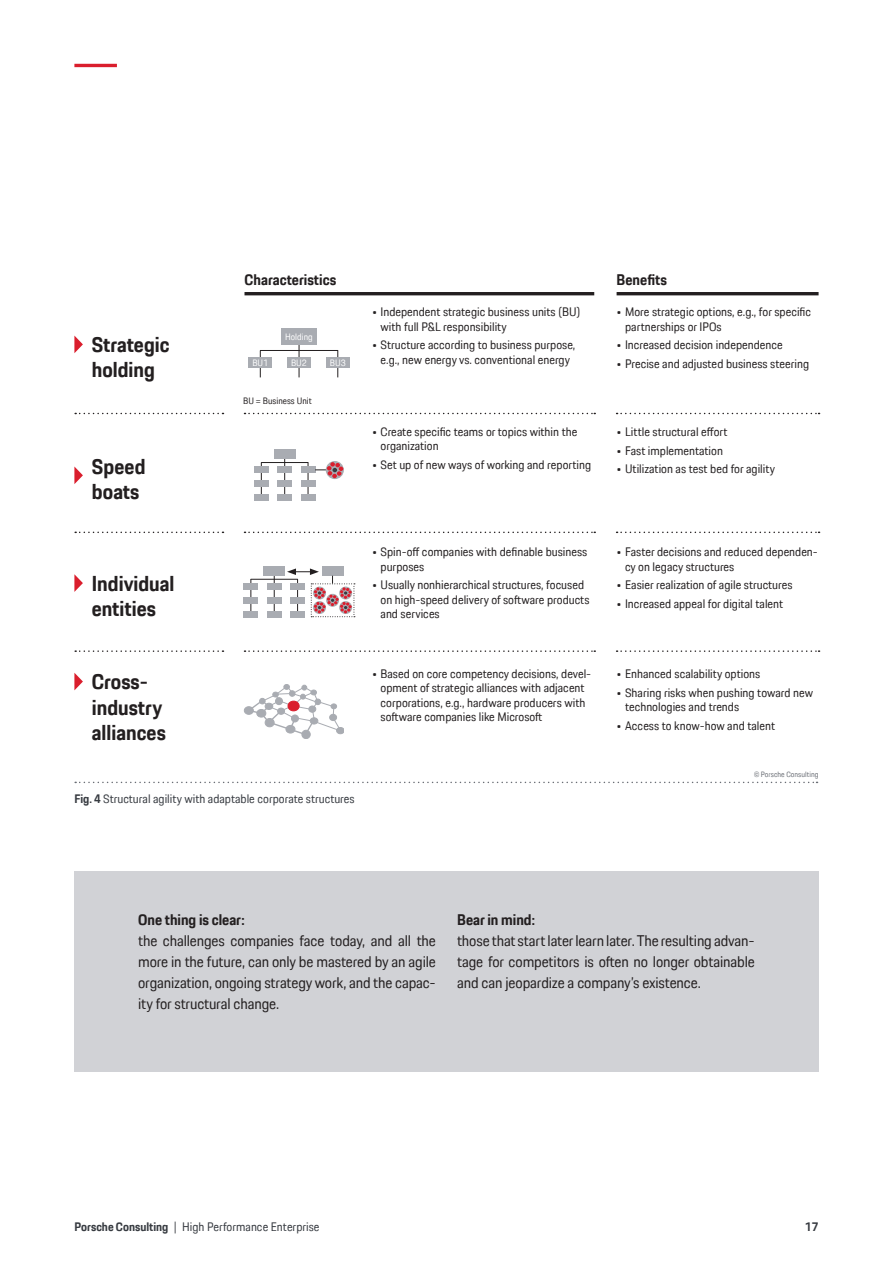
<style>
.page{position:relative;width:893px;height:1263px;background:#fff}
.page>*{position:absolute;margin:0;border:0;box-sizing:border-box;transform-origin:0 0}
.t1{font:700 21px/25.2px "Porsche Next TT";color:#231f20}
.t2{font:15px/21px "Porsche Next TT";letter-spacing:-.01em;color:#231f20;text-align:justify}
.t3{font:700 15px "Porsche Next TT";color:#231f20}
.t4{font:12px/14.4px "Porsche Next TT";color:#231f20}
.t5{font:12px "Porsche Next TT";color:#373b41}
.t6{font:700 12px "Porsche Next TT";color:#373b41}
.t7{font:9px "Porsche Next TT";color:#fff}
.t8{font:9px "Porsche Next TT";color:#231f20}
.t9{font:7.5px "Porsche Next TT";color:#696d74}
.s1{font-weight:700}
</style>
<div class="page">
<hr style="left:74px;top:64px;width:43px;height:3px;background:#da1e2d">
<svg style="left:75px;top:782px;width:742px;height:1px"></svg>
<hr style="left:244px;top:292px;width:350px;height:3px;background:#231f20">
<svg style="left:244px;top:413px;width:351px;height:1px"></svg>
<hr style="left:617px;top:292px;width:202px;height:3px;background:#231f20">
<svg style="left:617px;top:413px;width:203px;height:1px"></svg>
<svg style="left:244px;top:532px;width:351px;height:1px"></svg>
<svg style="left:617px;top:532px;width:203px;height:1px"></svg>
<svg style="left:244px;top:650px;width:351px;height:2px"></svg>
<svg style="left:75px;top:413px;width:148px;height:1px"></svg>
<svg style="left:75px;top:532px;width:148px;height:1px"></svg>
<svg style="left:75px;top:650px;width:148px;height:2px"></svg>
<svg style="left:617px;top:650px;width:203px;height:2px"></svg>
<svg style="left:74px;top:336px;width:9px;height:17px"></svg>
<svg style="left:74px;top:574px;width:9px;height:18px"></svg>
<svg style="left:74px;top:673px;width:9px;height:17px"></svg>
<svg style="left:74px;top:466px;width:9px;height:18px"></svg>
<hr style="left:274px;top:575px;width:1px;height:36px;background:#231f20">
<hr style="left:251px;top:579px;width:1px;height:32px;background:#231f20">
<hr style="left:251px;top:579px;width:47px;height:1px;background:#231f20">
<div style="left:264px;top:566px;width:21px;height:10px;background:#a9acb2"></div>
<div style="left:267px;top:583px;width:14px;height:7px;background:#a9acb2"></div>
<div style="left:267px;top:597px;width:14px;height:6px;background:#a9acb2"></div>
<div style="left:267px;top:611px;width:14px;height:6px;background:#a9acb2"></div>
<div style="left:244px;top:583px;width:14px;height:7px;background:#a9acb2"></div>
<div style="left:244px;top:597px;width:14px;height:6px;background:#a9acb2"></div>
<div style="left:244px;top:611px;width:14px;height:6px;background:#a9acb2"></div>
<div style="left:322px;top:566px;width:21px;height:10px;background:#a9acb2"></div>
<svg style="left:287px;top:568px;width:68px;height:49px"></svg>
<hr style="left:284px;top:458px;width:1px;height:37px;background:#231f20">
<hr style="left:308px;top:462px;width:1px;height:33px;background:#231f20">
<hr style="left:261px;top:462px;width:1px;height:33px;background:#231f20">
<hr style="left:261px;top:462px;width:47px;height:1px;background:#231f20">
<div style="left:274px;top:449px;width:21px;height:10px;background:#a9acb2"></div>
<div style="left:278px;top:466px;width:14px;height:7px;background:#a9acb2"></div>
<div style="left:278px;top:480px;width:14px;height:7px;background:#a9acb2"></div>
<div style="left:278px;top:494px;width:14px;height:7px;background:#a9acb2"></div>
<div style="left:301px;top:466px;width:14px;height:7px;background:#a9acb2"></div>
<div style="left:301px;top:480px;width:14px;height:7px;background:#a9acb2"></div>
<div style="left:301px;top:494px;width:14px;height:7px;background:#a9acb2"></div>
<div style="left:254px;top:466px;width:14px;height:7px;background:#a9acb2"></div>
<div style="left:254px;top:480px;width:14px;height:7px;background:#a9acb2"></div>
<div style="left:254px;top:494px;width:14px;height:7px;background:#a9acb2"></div>
<svg style="left:326px;top:461px;width:18px;height:18px"></svg>
<svg style="left:315px;top:462px;width:28px;height:16px"></svg>
<hr style="left:299px;top:344px;width:1px;height:33px;background:#231f20">
<svg style="left:260px;top:351px;width:1px;height:26px"></svg>
<svg style="left:337px;top:351px;width:1px;height:26px"></svg>
<hr style="left:260px;top:350px;width:78px;height:1px;background:#231f20">
<div style="left:281px;top:329px;width:36px;height:16px;background:#a9acb2"></div>
<div style="left:287px;top:357px;width:24px;height:11px;background:#a9acb2"></div>
<div style="left:326px;top:357px;width:24px;height:11px;background:#a9acb2"></div>
<div style="left:248px;top:357px;width:24px;height:11px;background:#a9acb2"></div>
<div style="left:336px;top:727px;width:8px;height:7px;border:1px solid #a9acb2;border-radius:50%"></div>
<div style="left:302px;top:730px;width:9px;height:8px;border:1px solid #a9acb2;border-radius:50%"></div>
<div style="left:244px;top:707px;width:9px;height:7px;background:#a9acb2;border-radius:50%"></div>
<div style="left:244px;top:706px;width:10px;height:9px;border:1px solid #a9acb2;border-radius:50%"></div>
<svg style="left:247px;top:684px;width:95px;height:52px"></svg>
<div style="left:74px;top:872px;width:745px;height:200px;background:#d1d2d6"></div>
<h1 class="t1" style="left:92px;top:332px;width:79px">Strategic holding</h1>
<h1 class="t1" style="left:92px;top:454px;width:55px">Speed boats</h1>
<h1 class="t1" style="left:92px;top:571px;width:84px">Individual entities</h1>
<h1 class="t1" style="left:92px;top:669px;width:76px">Cross&shy;industry alliances</h1>
<p class="t3" style="left:244px;top:270px;width:93px">Characteristics</p>
<p class="t3" style="left:617px;top:270px;width:52px">Benefits</p>
<p class="t4" style="left:381px;top:305px;width:201px;text-indent:-9px">Ώ Independent strategic business units (BU) with full P&amp;L responsibility</p>
<p class="t4" style="left:372px;top:338px;width:205px;text-align:center">Ώ Structure according to business purpose, e.g., new energy vs. conventional energy</p>
<p class="t4" style="left:625px;top:305px;width:187px;text-indent:-9px">Ώ More strategic options, e.g., for specific partnerships or IPOs</p>
<p class="t4" style="left:617px;top:336px;width:194px;line-height:18.6px">Ώ Increased decision independence<br>Ώ Precise and adjusted business steering</p>
<p class="t7" style="left:285px;top:331px;width:29px">Holding</p>
<p class="t7" style="left:252px;top:357px;width:17px">BU1</p>
<p class="t7" style="left:291px;top:357px;width:17px">BU2</p>
<p class="t7" style="left:330px;top:357px;width:17px">BU3</p>
<p class="t8" style="left:243px;top:395px;width:70px">BU = Business Unit</p>
<p class="t4" style="left:381px;top:425px;width:198px;text-indent:-9px">Ώ Create specific teams or topics within the organization</p>
<p class="t4" style="left:372px;top:458px;width:221px">Ώ Set up of new ways of working and reporting</p>
<p class="t4" style="left:617px;top:422px;width:160px;line-height:18.6px">Ώ Little structural effort<br>Ώ Fast implementation<br>Ώ Utilization as test bed for agility</p>
<p class="t4" style="left:381px;top:545px;width:208px;text-indent:-9px">Ώ Spin-off companies with definable business purposes</p>
<p class="t4" style="left:381px;top:578px;width:210px;text-indent:-9px">Ώ Usually nonhierarchical structures, focused on high-speed delivery of software products and services</p>
<p class="t4" style="left:625px;top:545px;width:194px;text-indent:-9px">Ώ Faster decisions and reduced dependen&shy;cy on legacy structures</p>
<p class="t4" style="left:617px;top:576px;width:178px;line-height:18.6px">Ώ Easier realization of agile structures<br>Ώ Increased appeal for digital talent</p>
<p class="t4" style="left:381px;top:666px;width:212px;text-indent:-9px">Ώ Based on core competency decisions, devel&shy;opment of strategic alliances with adjacent corporations, e.g., hardware producers with software companies like Microsoft</p>
<p class="t4" style="left:617px;top:664px;width:198px;line-height:18.6px">Ώ Enhanced scalability options<br>Ώ Sharing risks when pushing toward new</p>
<p class="t4" style="left:617px;top:697px;width:160px;line-height:18.6px;text-indent:9px">technologies and trends<br>Ώ Access to know-how and talent</p>
<p class="t9" style="left:754px;top:769px;width:66px">© Porsche Consulting</p>
<p class="t5" style="left:74px;top:791px;width:282px"><span class="s1">Fig. 4</span> Structural agility with adaptable corporate structures</p>
<p class="t3" style="left:138px;top:909px;width:108px">One thing is clear:</p>
<p class="t2" style="left:138px;top:930px;width:299px">the challenges companies face today, and all the more in the future, can only be mastered by an agile organization, ongoing strategy work, and the capac&shy;ity for structural change.</p>
<p class="t3" style="left:457px;top:909px;width:79px">Bear in mind:</p>
<p class="t2" style="left:457px;top:930px;width:299px">those that start later learn later. The resulting advan&shy;tage for competitors is often no longer obtainable and can jeopardize a company’s existence.</p>
<p class="t5" style="left:74px;top:1219px;width:247px"><span class="s1">Porsche Consulting</span> | High Performance Enterprise</p>
<p class="t6" style="left:805px;top:1219px;width:15px">17</p>
</div>
